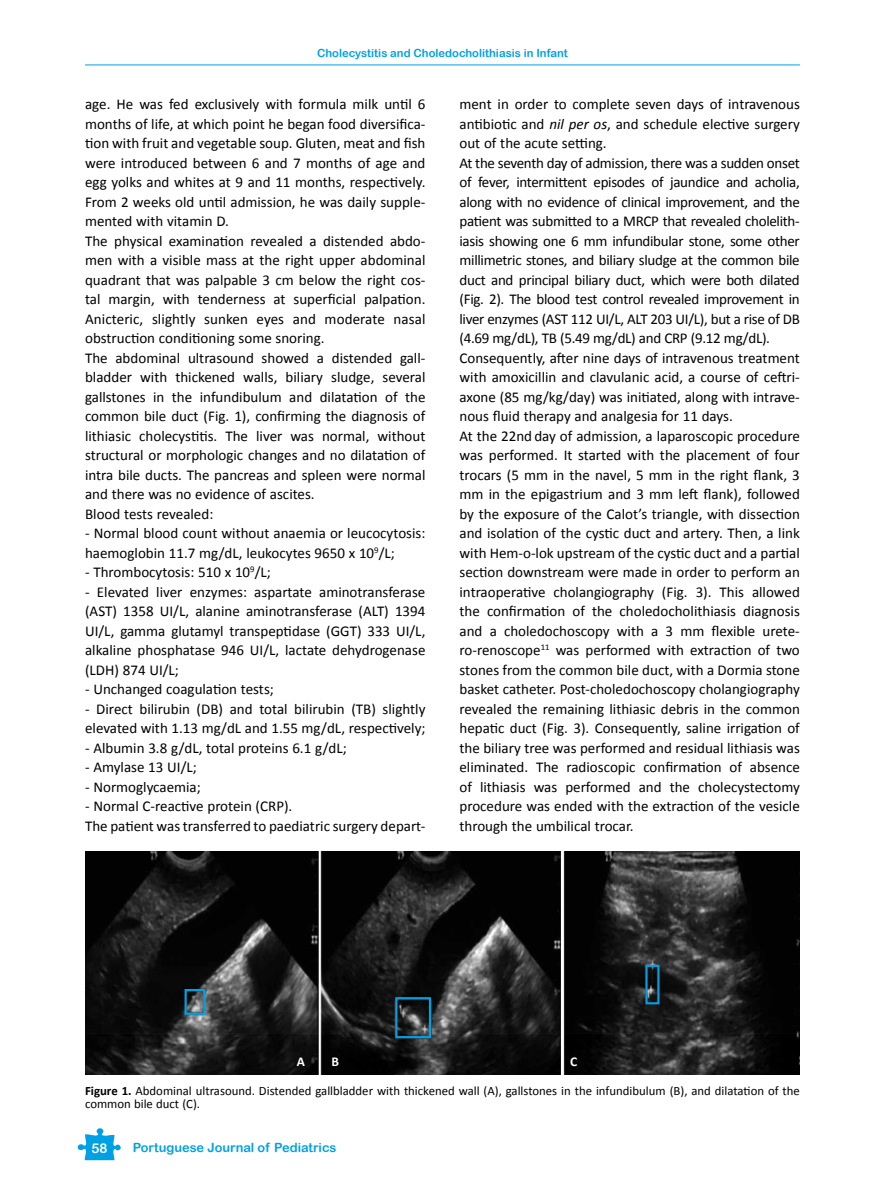
<style>
.page{position:relative;width:885px;height:1191px;background:#fff}
.page>*{position:absolute;margin:0;border:0;box-sizing:border-box;transform-origin:0 0}
.t1{font:15px/19.5px "Calibri";color:#000}
.t2{font:700 13.5px "Calibri";color:#fff}
.t3{font:13.5px "Arial Rounded MT Bold";color:#fff}
.t4{font:12.75px/13.5px "Calibri";color:#000}
.t5{font:12.75px "Arial Rounded MT Bold";color:#00a1e4}
.t6{font:11.25px "Arial Rounded MT Bold";color:#00a1e4}
.s1{font-style:italic}
.s2{font-weight:700}
</style>
<div class="page">
<hr style="left:85px;top:65px;width:714px;height:1px;background:#00a1e4">
<svg style="left:77px;top:1128px;width:44px;height:32px"></svg>
<img style="left:85px;top:851px;width:714px;height:223px">
<div style="left:184px;top:989px;width:21px;height:25px;border:2px solid #00a1e4"></div>
<div style="left:395px;top:997px;width:36px;height:41px;border:2px solid #00a1e4"></div>
<div style="left:645px;top:964px;width:14px;height:40px;border:2px solid #00a1e4"></div>
<p class="t6" style="left:317px;top:46px;width:252px">Cholecystitis and Choledocholithiasis in Infant</p>
<p class="t1" style="left:85px;top:94px;width:342px">age. He was fed exclusively with formula milk until 6 months of life, at which point he began food diversifica&shy;tion with fruit and vegetable soup. Gluten, meat and fish were introduced between 6 and 7 months of age and egg yolks and whites at 9 and 11 months, respectively.<br>From 2 weeks old until admission, he was daily supple&shy;mented with vitamin D.<br>The physical examination revealed a distended abdo&shy;men with a visible mass at the right upper abdominal quadrant that was palpable 3 cm below the right cos&shy;tal margin, with tenderness at superficial palpation.<br>Anicteric, slightly sunken eyes and moderate nasal obstruction conditioning some snoring.<br>The abdominal ultrasound showed a distended gall&shy;bladder with thickened walls, biliary sludge, several gallstones in the infundibulum and dilatation of the common bile duct (Fig. 1), confirming the diagnosis of lithiasic cholecystitis. The liver was normal, without structural or morphologic changes and no dilatation of intra bile ducts. The pancreas and spleen were normal and there was no evidence of ascites.<br>Blood tests revealed:</p>
<p class="t1" style="left:85px;top:523px;width:342px">- Normal blood count without anaemia or leucocytosis: haemoglobin 11.7 mg/dL, leukocytes 9650 x 10<sup>9</sup>/L;</p>
<p class="t1" style="left:85px;top:562px;width:187px">- Thrombocytosis: 510 x 10<sup>9</sup>/L;</p>
<p class="t1" style="left:85px;top:581px;width:342px;text-align:justify">- Elevated liver enzymes: aspartate aminotransferase (AST) 1358 UI/L, alanine aminotransferase (ALT) 1394<br>UI/L, gamma glutamyl transpeptidase (GGT) 333 UI/L, alkaline phosphatase 946 UI/L, lactate dehydrogenase (LDH) 874 UI/L;</p>
<p class="t1" style="left:85px;top:679px;width:190px">- Unchanged coagulation tests;</p>
<p class="t1" style="left:85px;top:698px;width:342px">- Direct bilirubin (DB) and total bilirubin (TB) slightly elevated with 1.13 mg/dL and 1.55 mg/dL, respectively;</p>
<p class="t1" style="left:85px;top:737px;width:263px">- Albumin 3.8 g/dL, total proteins 6.1 g/dL;</p>
<p class="t1" style="left:85px;top:757px;width:113px">- Amylase 13 UI/L;</p>
<p class="t1" style="left:85px;top:776px;width:117px">- Normoglycaemia;</p>
<p class="t1" style="left:85px;top:796px;width:342px">- Normal C-reactive protein (CRP).<br>The patient was transferred to paediatric surgery depart-</p>
<p class="t1" style="left:459px;top:94px;width:342px">ment in order to complete seven days of intravenous antibiotic and <span class="s1">nil per os</span>, and schedule elective surgery out of the acute setting.<br>At the seventh day of admission, there was a sudden onset of fever, intermittent episodes of jaundice and acholia, along with no evidence of clinical improvement, and the patient was submitted to a MRCP that revealed cholelith&shy;iasis showing one 6 mm infundibular stone, some other millimetric stones, and biliary sludge at the common bile duct and principal biliary duct, which were both dilated (Fig. 2). The blood test control revealed improvement in liver enzymes (AST 112 UI/L, ALT 203 UI/L), but a rise of DB (4.69 mg/dL), TB (5.49 mg/dL) and CRP (9.12 mg/dL).<br>Consequently, after nine days of intravenous treatment with amoxicillin and clavulanic acid, a course of ceftri&shy;axone (85 mg/kg/day) was initiated, along with intrave&shy;nous fluid therapy and analgesia for 11 days.<br>At the 22nd day of admission, a laparoscopic procedure was performed. It started with the placement of four trocars (5 mm in the navel, 5 mm in the right flank, 3 mm in the epigastrium and 3 mm left flank), followed by the exposure of the Calot’s triangle, with dissection and isolation of the cystic duct and artery. Then, a link with Hem-o-lok upstream of the cystic duct and a partial section downstream were made in order to perform an intraoperative cholangiography (Fig. 3). This allowed the confirmation of the choledocholithiasis diagnosis and a choledochoscopy with a 3 mm flexible urete&shy;ro-renoscope<sup>11</sup> was performed with extraction of two stones from the common bile duct, with a Dormia stone basket catheter. Post-choledochoscopy cholangiography revealed the remaining lithiasic debris in the common hepatic duct (Fig. 3). Consequently, saline irrigation of the biliary tree was performed and residual lithiasis was eliminated. The radioscopic confirmation of absence of lithiasis was performed and the cholecystectomy procedure was ended with the extraction of the vesicle through the umbilical trocar.</p>
<p class="t2" style="left:297px;top:1053px;width:10px">A</p>
<p class="t2" style="left:331px;top:1053px;width:9px">B</p>
<p class="t2" style="left:570px;top:1053px;width:9px">C</p>
<p class="t4" style="left:85px;top:1083px;width:716px"><span class="s2">Figure 1.</span> Abdominal ultrasound. Distended gallbladder with thickened wall (A), gallstones in the infundibulum (B), and dilatation of the common bile duct (C).</p>
<p class="t3" style="left:92px;top:1139px;width:18px">58</p>
<p class="t5" style="left:133px;top:1140px;width:205px">Portuguese Journal of Pediatrics</p>
</div>
